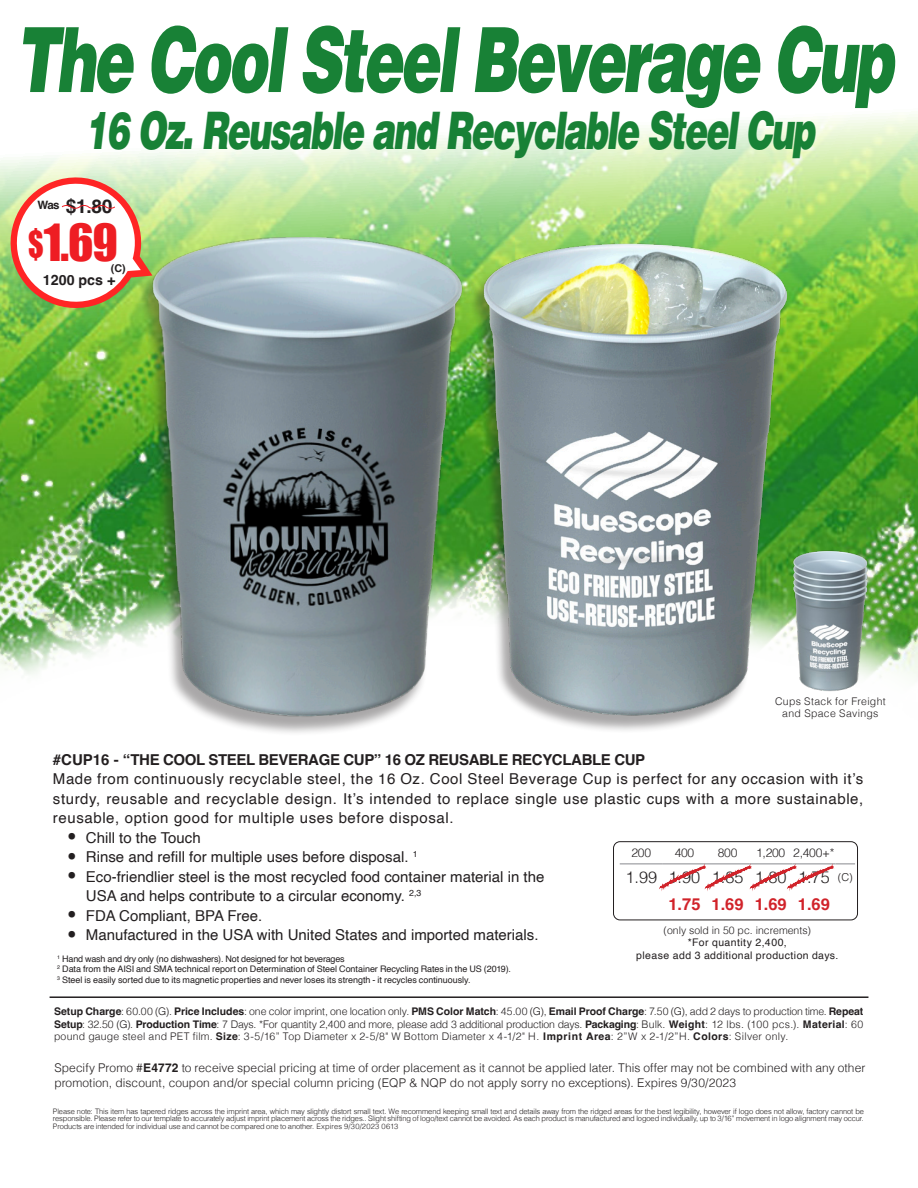
<style>
.page{position:relative;width:918px;height:1188px;background:#fff}
.page>*{position:absolute;margin:0;border:0;box-sizing:border-box;transform-origin:0 0}
.t1{font:italic 900 90px "Helvetica LT Std";letter-spacing:-.05em;color:#188136;scale:.67 1}
.t2{font:italic 900 51.75px "Helvetica LT Std";letter-spacing:-.05em;color:#188136;scale:.67 1}
.t3{font:46.95px "Impact";color:#ee1d23}
.t4{font:700 19.2px "Helvetica";color:#231f20}
.t5{font:700 16.5px "Helvetica";color:#d1232a}
.t6{font:300 16.35px "Helvetica";color:#231f20}
.t7{font:15px/19.5px "Helvetica";color:#231f20;text-align:justify}
.t8{font:700 15px "Helvetica";letter-spacing:-.025em;color:#231f20}
.t9{font:700 14.25px "Helvetica";color:#231f20}
.t10{font:300 12.15px "Helvetica";letter-spacing:-.025em;color:#231f20}
.t11{font:300 12px/14.4px "Helvetica";letter-spacing:.005em;color:#231f20}
.t12{font:300 10.95px "Helvetica";color:#231f20}
.t13{font:700 10.65px "Helvetica";color:#231f20}
.general_info_details{font:300 10.5px/12.6px "Helvetica";letter-spacing:.025em;color:#231f20;text-align:justify}
.general_info_details-2{font:10.5px "Helvetica";letter-spacing:.04em;color:#231f20}
.general_info_details-3{font:300 10.5px "Helvetica";color:#231f20}
.t14{font:9px "Helvetica";letter-spacing:-.005em;color:#231f20}
.t15{font:9px "Helvetica";letter-spacing:-.025em;color:#231f20}
.t16{font:300 7.5px/7.5px "Helvetica";letter-spacing:-.01em;color:#231f20;text-align:justify}
.s1{font-size:34.95px}
.s2{font-size:30px}
.s3{font-weight:700}
</style>
<div class="page">
<img style="left:0;top:114px;width:918px;height:441px">
<svg style="left:0;top:555px;width:918px;height:366px"></svg>
<svg style="left:0;top:647px;width:918px;height:253px"></svg>
<img style="left:141px;top:187px;width:346px;height:548px">
<img style="left:457px;top:220px;width:349px;height:516px">
<img style="left:783px;top:544px;width:100px;height:152px">
<hr style="left:50px;top:996px;width:818px;height:2px;background:#231f20">
<svg style="left:1px;top:168px;width:151px;height:149px"></svg>
<div style="left:614px;top:842px;width:244px;height:78px;background:#fff;border-radius:7px"></div>
<div style="left:613px;top:841px;width:245px;height:79px;border:1px solid #231f20;border-radius:7px"></div>
<svg style="left:620px;top:863px;width:235px;height:28px"></svg>
<p class="t1" style="left:15px;top:1px;width:1313px">The Cool Steel Beverage Cup</p>
<p class="t2" style="left:85px;top:96px;width:1091px">16 Oz. Reusable and Recyclable Steel Cup</p>
<p class="t4" style="left:38px;top:195px;width:76px"><sup>Was</sup> $1.80</p>
<p class="t3" style="left:28px;top:206px;width:91px"><span class="s1">$</span>1.69</p>
<p class="t9" style="left:43px;top:271px;width:74px">1200 pcs +</p>
<p class="t13" style="left:111px;top:262px;width:16px">(C)</p>
<p class="general_info_details" style="left:775px;top:694px;width:112px">Cups Stack for Freight</p>
<p class="general_info_details" style="left:782px;top:706px;width:98px">and Space Savings</p>
<p class="t8" style="left:53px;top:750px;width:594px">#CUP16 - “THE COOL STEEL BEVERAGE CUP” 16 OZ REUSABLE RECYCLABLE CUP</p>
<p class="t7" style="left:53px;top:770px;width:812px">Made from continuously recyclable steel, the 16 Oz. Cool Steel Beverage Cup is perfect for any occasion with it’s sturdy, reusable and recyclable design. It’s intended to replace single use plastic cups with a more sustainable, reusable, option good for multiple uses before disposal.</p>
<p class="t7" style="left:66px;top:828px;width:136px"><span class="s2">•</span> Chill to the Touch</p>
<p class="t7" style="left:66px;top:848px;width:353px"><span class="s2">•</span> Rinse and refill for multiple uses before disposal. <sup>1</sup></p>
<p class="t7" style="left:66px;top:867px;width:480px"><span class="s2">•</span> Eco-friendlier steel is the most recycled food container material in the</p>
<p class="t7" style="left:86px;top:887px;width:337px">USA and helps contribute to a circular economy. <sup>2,3</sup></p>
<p class="t7" style="left:66px;top:906px;width:197px"><span class="s2">•</span> FDA Compliant, BPA Free.</p>
<p class="t7" style="left:66px;top:926px;width:474px"><span class="s2">•</span> Manufactured in the USA with United States and imported materials.</p>
<p class="t10" style="left:632px;top:842px;width:21px">200</p>
<p class="t10" style="left:675px;top:842px;width:21px">400</p>
<p class="t10" style="left:718px;top:842px;width:21px">800</p>
<p class="t10" style="left:756px;top:842px;width:31px">1,200</p>
<p class="t10" style="left:793px;top:842px;width:43px">2,400+*</p>
<p class="t6" style="left:625px;top:864px;width:33px">1.99</p>
<p class="t6" style="left:669px;top:864px;width:33px">1.90</p>
<p class="t6" style="left:712px;top:864px;width:33px">1.85</p>
<p class="t6" style="left:755px;top:864px;width:33px">1.80</p>
<p class="t6" style="left:798px;top:864px;width:33px">1.75</p>
<p class="t12" style="left:838px;top:868px;width:16px">(C)</p>
<p class="t5" style="left:668px;top:894px;width:34px">1.75</p>
<p class="t5" style="left:712px;top:894px;width:34px">1.69</p>
<p class="t5" style="left:755px;top:894px;width:34px">1.69</p>
<p class="t5" style="left:798px;top:894px;width:34px">1.69</p>
<p class="general_info_details-3" style="left:664px;top:921px;width:149px">(only sold in 50 pc. increments)</p>
<p class="general_info_details-2" style="left:688px;top:935px;width:101px">*For quantity 2,400,</p>
<p class="general_info_details-2" style="left:636px;top:947px;width:204px">please add 3 additional production days.</p>
<p class="t15" style="left:57px;top:952px;width:289px"><sup>1</sup> Hand wash and dry only (no dishwashers). Not designed for hot beverages</p>
<p class="t14" style="left:57px;top:962px;width:455px"><sup>2</sup> Data from the AISI and SMA technical report on Determination of Steel Container Recycling Rates in the US (2019).</p>
<p class="t14" style="left:57px;top:973px;width:415px"><sup>3</sup> Steel is easily sorted due to its magnetic properties and never loses its strength - it recycles continuously.</p>
<p class="general_info_details" style="left:54px;top:1004px;width:811px"><span class="s3">Setup Charge</span>: 60.00 (G). <span class="s3">Price Includes</span>: one color imprint, one location only. <span class="s3">PMS Color Match</span>: 45.00 (G), <span class="s3">Email Proof Charge</span>: 7.50 (G), add 2 days to production time. <span class="s3">Repeat Setup</span>: 32.50 (G). <span class="s3">Production Time</span>: 7 Days. *For quantity 2,400 and more, please add 3 additional production days. <span class="s3">Packaging</span>: Bulk. <span class="s3">Weight</span>: 12 lbs. (100 pcs.). <span class="s3">Material</span>: 60 pound gauge steel and PET film. <span class="s3">Size</span>: 3-5/16” Top Diameter x 2-5/8" W Bottom Diameter x 4-1/2" H. <span class="s3">Imprint Area</span>: 2”W x 2-1/2”H. <span class="s3">Colors</span>: Silver only.</p>
<p class="t11" style="left:54px;top:1060px;width:813px">Specify Promo #<span class="s3">E4772</span> to receive special pricing at time of order placement as it cannot be applied later. This offer may not be combined with any other promotion, discount, coupon and/or special column pricing (EQP &amp; NQP do not apply sorry no exceptions). Expires 9/30/2023</p>
<p class="t16" style="left:53px;top:1107px;width:813px">Please note: This item has tapered ridges across the imprint area, which may slightly distort small text. We recommend keeping small text and details away from the ridged areas for the best legibility, however if logo does not allow, factory cannot be responsible. Please refer to our template to accurately adjust imprint placement across the ridges.. Slight shifting of logo/text cannot be avoided. As each product is manufactured and logoed individually, up to 3/16” movement in logo alignment may occur.<br>Products are intended for individual use and cannot be compared one to another. Expires 9/30/2023 0613</p>
</div>
